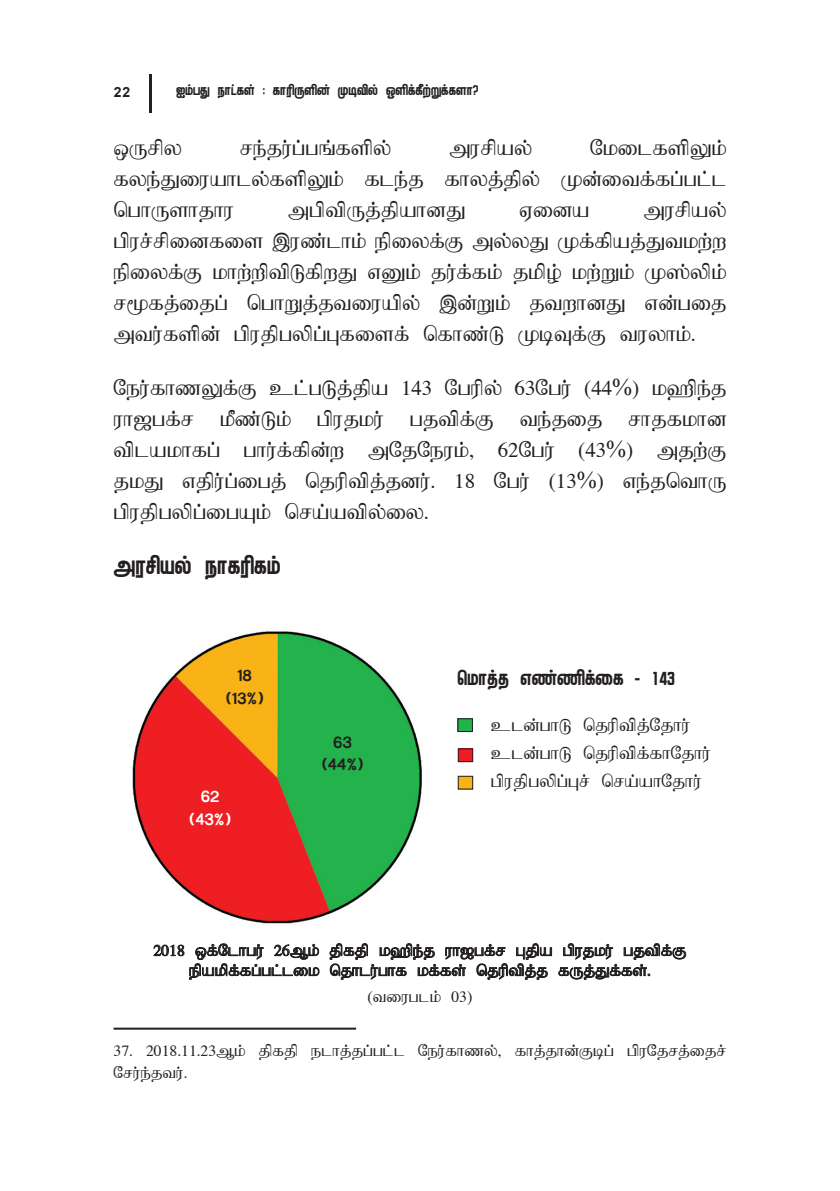
<style>
.page{position:relative;width:840px;height:1191px;background:#fff}
.page>*{position:absolute;margin:0;border:0;box-sizing:border-box;transform-origin:0 0}
.t1{font:24px/31px "Baamini";color:#231f20;text-align:justify}
.t2{font:24px "Mullai";color:#231f20}
.t3{font:20px "Baamini";color:#231f20}
.t4{font:20px "Mullai";color:#231f20}
.t5{font:18px/20px "Baamini";color:#231f20;text-align:center}
.t6{font:18px "FM Ganganeex";color:#231f20}
.t7{font:18px "FM Ganganeex";color:#fff}
.t8{font:14px "Mullai";color:#231f20}
.t9{font:700 14px "Arial";color:#231f20}
.s1{font-family:"Times New Roman"}
</style>
<div class="page">
<hr style="left:149px;top:74px;width:3px;height:38px;background:#231f20">
<img style="left:132px;top:631px;width:290px;height:293px">
<img style="left:459px;top:720px;width:11px;height:10px">
<div style="left:457px;top:718px;width:15px;height:14px;border:1px solid #231f20"></div>
<img style="left:459px;top:750px;width:12px;height:10px">
<div style="left:457px;top:748px;width:16px;height:14px;border:1px solid #231f20"></div>
<img style="left:459px;top:777px;width:12px;height:10px">
<div style="left:457px;top:775px;width:16px;height:14px;border:1px solid #231f20"></div>
<svg style="left:153px;top:943px;width:166px;height:37px"></svg>
<svg style="left:329px;top:943px;width:357px;height:37px"></svg>
<hr style="left:113px;top:1027px;width:243px;height:2px;background:#231f20">
<p class="t9" style="left:114px;top:82px;width:18px">22</p>
<p class="t8" style="left:176px;top:84px;width:304px">Ik;gJ ehl;fs; : fhupUspd; Kbtpy; xspf;fPw;Wf;fsh?</p>
<p class="t1" style="left:113px;top:133px;width:70px">XURPY</p>
<p class="t1" style="left:239px;top:133px;width:153px">RE;JU;G;GQ;FSPY;</p>
<p class="t1" style="left:449px;top:133px;width:84px">MURPAY;</p>
<p class="t1" style="left:113px;top:133px;width:614px;text-indent:476px">NKILFSPYK; FYE;JIUAHLY;FSPYK; FLE;J FHYJ;JPY; KD;ITF;FG;GL;L NGHUSHJHU</p>
<p class="t1" style="left:113px;top:195px;width:614px;text-indent:529px">MURPAY; GPUR;RPIDFIS ,UZ;LHK; EPIYF;F MY;YJ KF;FPAJ;JTKW;W EPIYF;F KHW;WPTPLFPWJ VDK; JU;F;FK; JKPO; KW;WK; K];YPK; R%FJ;IJG; NGHWJ;JTIUAPY; ,D;WK; JTWHDJ VD;GIJ MTU;FSPD; GPUJPGYPG;GFISF; NFHZ;L KBTF;F TUYHK;.</p>
<p class="t1" style="left:113px;top:373px;width:614px">NEU;FHZYF;F CL;GLJ;JPA 143 NGUPY; 63NGU; (44<span class="s1">%</span>) K`PE;J UH[GF;R KPZ;LK; GPUJKU; GJTPF;F TE;JIJ RHJFKHD TPLAKHFG; GHU;F;FPD;W MNJNEUK;&gt; 62NGU; (43<span class="s1">%</span>) MJW;F JKJ VJPU;G;IGJ; NJUPTPJ;JDU;. 18 NGU; (13<span class="s1">%</span>) VE;JNTHU GPUJPGYPG;IGAK; NRA;ATPY;IY.</p>
<p class="t2" style="left:113px;top:554px;width:168px">murpay; ehfupfk;</p>
<p class="t1" style="left:288px;top:195px;width:179px">MGPTPUJ;JPAHDJ</p>
<p class="t1" style="left:519px;top:195px;width:72px">VIDA</p>
<p class="t6" style="left:237px;top:666px;width:16px">18</p>
<p class="t6" style="left:226px;top:689px;width:39px">^13]&amp;</p>
<p class="t7" style="left:201px;top:786px;width:20px">62</p>
<p class="t7" style="left:189px;top:809px;width:43px">^43]&amp;</p>
<p class="t6" style="left:333px;top:732px;width:20px">63</p>
<p class="t6" style="left:322px;top:755px;width:43px">^44]&amp;</p>
<p class="t4" style="left:457px;top:669px;width:219px">nkhj;j vz;zpf;if - 143</p>
<p class="t3" style="left:490px;top:716px;width:200px">CLD;GHL NJUPTPJ;NJHU;</p>
<p class="t3" style="left:490px;top:744px;width:221px">CLD;GHL NJUPTPF;FHNJHU;</p>
<p class="t3" style="left:490px;top:772px;width:212px">GPUJPGYPG;GR; NRA;AHNJHU;</p>
<p class="t5" style="left:153px;top:941px;width:534px">2018 XF;NLHGU; 26MK; JPFJP K`PE;J UH[GF;R GJPA GPUJKU; GJTPF;F<br>EPAKPF;FG;GL;LIK NJHLU;GHF KF;FS; NJUPTPJ;J FUJ;JF;FS;.</p>
<p class="t5" style="left:367px;top:987px;width:106px">(TIUGLK; 03)</p>
<p class="t5" style="left:113px;top:1040px;width:614px;line-height:21.6px;text-align:left">37. 2018.11.23MK; JPFJP ELHJ;JG;GL;L NEU;FHZY;&gt; FHJ;JHD;FBG; GPUNJRJ;IJR;<br>NRU;E;JTU;.</p>
</div>
